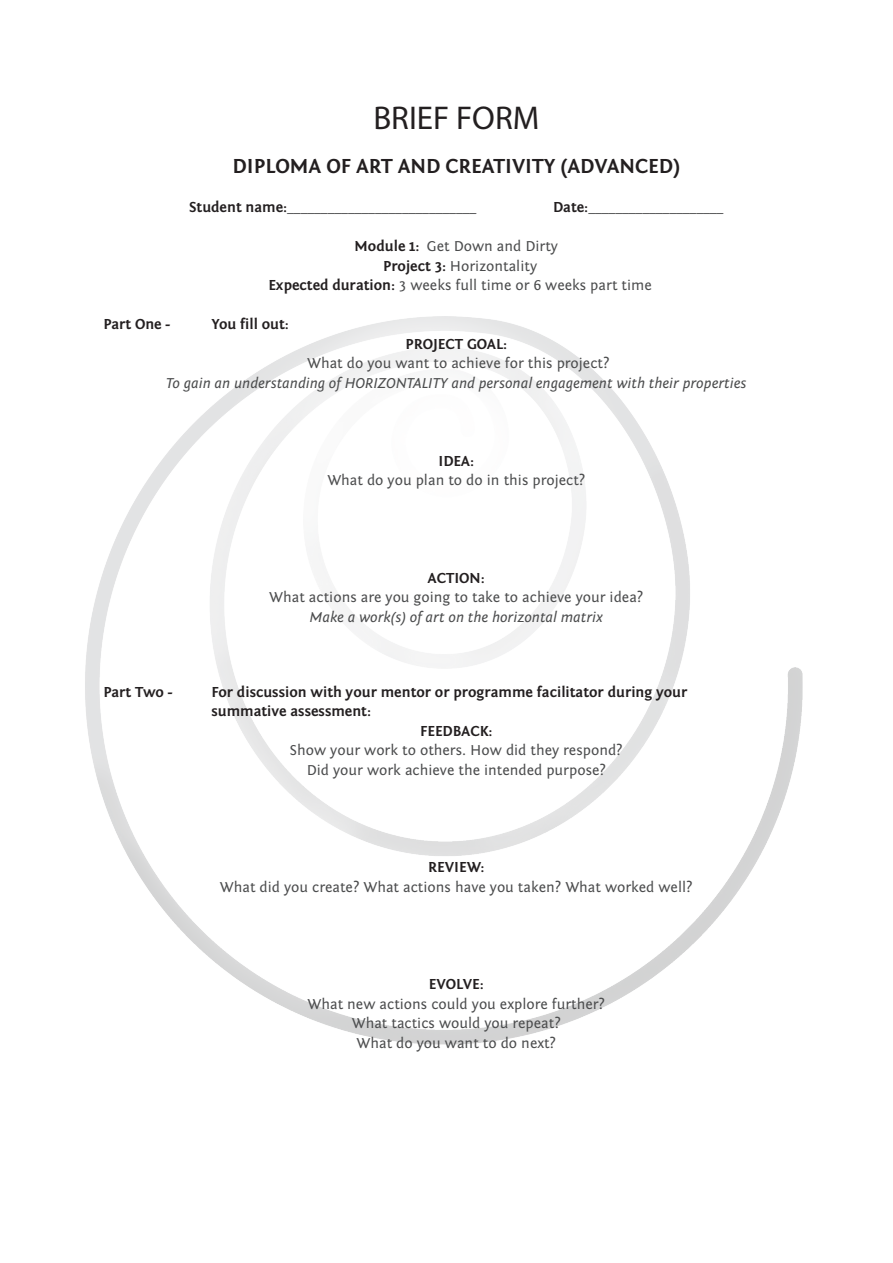
<style>
.page{position:relative;width:893px;height:1263px;background:#fff}
.page>*{position:absolute;margin:0;border:0;box-sizing:border-box;transform-origin:0 0}
.t1{font:33px "Myriad Pro";color:#231f20}
.t2{font:700 21px "Fontin Sans";color:#231f20}
.t3{font:15px "Fontin Sans";color:#4b4c4d}
.t4{font:700 15px/19.5px "Fontin Sans";color:#231f20}
.t5{font:italic 15px "Fontin Sans";color:#4b4c4d}
.s1{font-weight:700;color:#231f20}
</style>
<div class="page">
<img style="left:85px;top:316px;width:718px;height:729px">
<p class="t1" style="left:373px;top:97px;width:167px">BRIEF FORM</p>
<p class="t2" style="left:232px;top:155px;width:449px">DIPLOMA OF ART AND CREATIVITY (ADVANCED)</p>
<p class="t3" style="left:189px;top:199px;width:288px"><span class="s1">Student name:</span>____________________________</p>
<p class="t3" style="left:553px;top:199px;width:172px"><span class="s1">Date:</span>____________________</p>
<p class="t3" style="left:355px;top:238px;width:205px"><span class="s1">Module 1:</span> Get Down and Dirty</p>
<p class="t3" style="left:383px;top:258px;width:156px"><span class="s1">Project 3:</span> Horizontality</p>
<p class="t3" style="left:268px;top:277px;width:385px"><span class="s1">Expected duration:</span> 3 weeks full time or 6 weeks part time</p>
<p class="t4" style="left:103px;top:315px;width:68px">Part One -</p>
<p class="t4" style="left:211px;top:315px;width:79px">You fill out:</p>
<p class="t4" style="left:405px;top:334px;width:103px">PROJECT GOAL:</p>
<p class="t3" style="left:307px;top:355px;width:304px">What do you want to achieve for this project?</p>
<p class="t5" style="left:166px;top:375px;width:582px">To gain an understanding of HORIZONTALITY and personal engagement with their properties</p>
<p class="t4" style="left:438px;top:451px;width:37px">IDEA:</p>
<p class="t3" style="left:327px;top:472px;width:259px">What do you plan to do in this project?</p>
<p class="t4" style="left:428px;top:568px;width:58px">ACTION:</p>
<p class="t3" style="left:269px;top:589px;width:376px">What actions are you going to take to achieve your idea?</p>
<p class="t5" style="left:309px;top:609px;width:295px">Make a work(s) of art on the horizontal matrix</p>
<p class="t4" style="left:103px;top:682px;width:71px">Part Two -</p>
<p class="t4" style="left:211px;top:682px;width:477px">For discussion with your mentor or programme facilitator during your summative assessment:</p>
<p class="t4" style="left:420px;top:721px;width:74px">FEEDBACK:</p>
<p class="t3" style="left:290px;top:742px;width:334px">Show your work to others. How did they respond?</p>
<p class="t3" style="left:307px;top:762px;width:301px">Did your work achieve the intended purpose?</p>
<p class="t4" style="left:428px;top:858px;width:58px">REVIEW:</p>
<p class="t3" style="left:220px;top:879px;width:474px">What did you create? What actions have you taken? What worked well?</p>
<p class="t4" style="left:429px;top:975px;width:56px">EVOLVE:</p>
<p class="t3" style="left:308px;top:996px;width:299px">What new actions could you explore further?</p>
<p class="t3" style="left:352px;top:1015px;width:210px">What tactics would you repeat?</p>
<p class="t3" style="left:357px;top:1035px;width:201px">What do you want to do next?</p>
</div>
